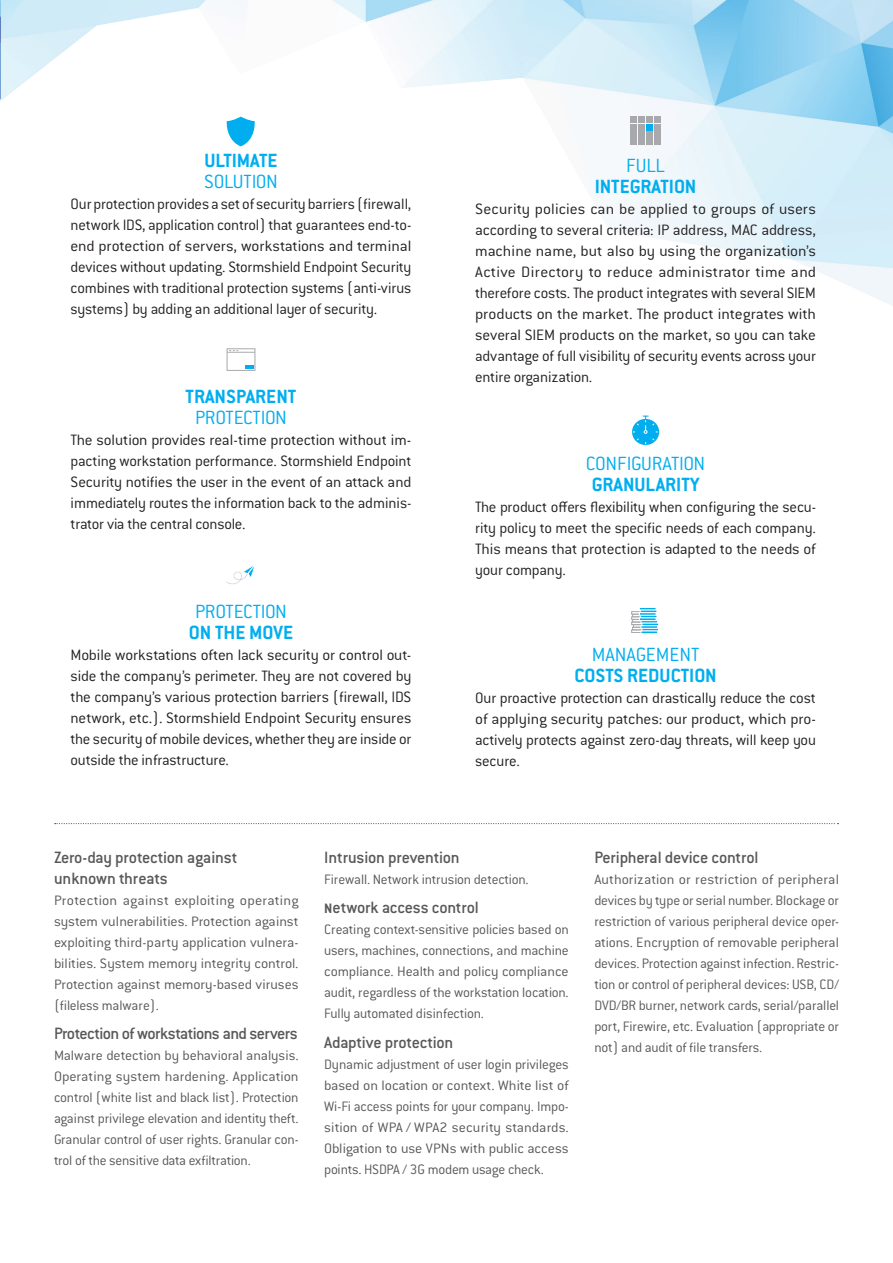
<style>
.page{position:relative;width:893px;height:1263px;background:#fff}
.page>*{position:absolute;margin:0;border:0;box-sizing:border-box;transform-origin:0 0}
.t1{font:700 21px "Conduit ITC Std";color:#00aeef}
.t2{font:300 21px "Conduit ITC Std";letter-spacing:-.01em;color:#00aeef}
.t3{font:500 18px/21px "Conduit ITC Std";letter-spacing:-.015em;color:#57585a}
.t4{font:500 18px "Conduit ITC Std";letter-spacing:-.035em;color:#57585a}
.t5{font:300 16.5px/21px "Conduit ITC Std";letter-spacing:-.015em;color:#231f20;text-align:justify}
.t6{font:300 16.5px/21px "Conduit ITC Std";letter-spacing:-.015em;color:#231f20;text-align:justify;scale:1.05 1}
.t7{font:300 15px/21px "Conduit ITC Std";letter-spacing:-.015em;color:#57585a;text-align:justify;scale:1.05 1}
.t8{font:300 15px/21px "Conduit ITC Std";letter-spacing:-.015em;color:#57585a;text-align:justify}
.t9{font:300 15px/21px "Conduit ITC Std";letter-spacing:-.015em;color:#57585a;text-align:justify;scale:1.04 1}
.s1{font-weight:700;font-size:15px}
</style>
<div class="page">
<img style="left:0;top:0;width:893px;height:371px">
<svg style="left:226px;top:117px;width:30px;height:29px"></svg>
<div style="left:227px;top:348px;width:28px;height:23px;border:1px solid #a8a9ad"></div>
<svg style="left:227px;top:350px;width:28px;height:3px"></svg>
<svg style="left:245px;top:365px;width:8px;height:4px"></svg>
<svg style="left:226px;top:565px;width:28px;height:20px"></svg>
<div style="left:646px;top:117px;width:7px;height:6px;background:#a8a9ad"></div>
<div style="left:638px;top:117px;width:7px;height:6px;background:#a8a9ad"></div>
<div style="left:646px;top:124px;width:7px;height:6px;background:#00aeef"></div>
<div style="left:638px;top:124px;width:7px;height:6px;background:#a8a9ad"></div>
<div style="left:646px;top:131px;width:7px;height:6px;background:#a8a9ad"></div>
<div style="left:638px;top:131px;width:7px;height:6px;background:#a8a9ad"></div>
<svg style="left:631px;top:117px;width:6px;height:28px"></svg>
<div style="left:646px;top:139px;width:7px;height:6px;background:#a8a9ad"></div>
<div style="left:638px;top:139px;width:7px;height:6px;background:#a8a9ad"></div>
<svg style="left:654px;top:117px;width:6px;height:28px"></svg>
<svg style="left:632px;top:415px;width:28px;height:30px"></svg>
<div style="left:631px;top:611px;width:18px;height:3px;border:1px solid #a8a9ad"></div>
<div style="left:642px;top:623px;width:17px;height:3px;border:1px solid #fff"></div>
<div style="left:642px;top:628px;width:17px;height:3px;border:1px solid #fff"></div>
<div style="left:641px;top:631px;width:17px;height:3px;border:1px solid #fff"></div>
<div style="left:639px;top:607px;width:17px;height:3px;border:1px solid #fff"></div>
<div style="left:639px;top:612px;width:17px;height:3px;border:1px solid #fff"></div>
<svg style="left:631px;top:613px;width:27px;height:20px"></svg>
<div style="left:639px;top:618px;width:17px;height:3px;border:1px solid #fff"></div>
<svg style="left:55px;top:823px;width:783px;height:1px"></svg>
<p class="t1" style="left:204px;top:148px;width:75px">ULTIMATE</p>
<p class="t2" style="left:204px;top:169px;width:75px">SOLUTION</p>
<p class="t5" style="left:71px;top:193px;width:342px">Our protection provides a set of security barriers (firewall, network IDS, application control) that guarantees end-to&shy;end protection of servers, workstations and terminal devices without updating. Stormshield Endpoint Security combines with traditional protection systems (anti-virus systems) by adding an additional layer of security.</p>
<p class="t1" style="left:186px;top:384px;width:112px">TRANSPARENT</p>
<p class="t2" style="left:195px;top:405px;width:93px">PROTECTION</p>
<p class="t5" style="left:71px;top:429px;width:342px">The solution provides real-time protection without im&shy;pacting workstation performance. Stormshield Endpoint Security notifies the user in the event of an attack and immediately routes the information back to the adminis&shy;trator via the central console.</p>
<p class="t2" style="left:195px;top:598px;width:93px">PROTECTION</p>
<p class="t1" style="left:189px;top:619px;width:106px">ON THE MOVE</p>
<p class="t5" style="left:71px;top:643px;width:342px">Mobile workstations often lack security or control out&shy;side the company’s perimeter. They are not covered by the company’s various protection barriers (firewall, IDS network, etc.). Stormshield Endpoint Security ensures the security of mobile devices, whether they are inside or outside the infrastructure.</p>
<p class="t2" style="left:626px;top:152px;width:40px">FULL</p>
<p class="t1" style="left:595px;top:173px;width:103px">INTEGRATION</p>
<p class="t6" style="left:475px;top:198px;width:326px">Security policies can be applied to groups of users according to several criteria: IP address, MAC address, machine name, but also by using the organization’s Active Directory to reduce administrator time and therefore costs. The product integrates with several SIEM products on the market. The product integrates with several SIEM products on the market, so you can take advantage of full visibility of security events across your entire organization.</p>
<p class="t2" style="left:586px;top:451px;width:121px">CONFIGURATION</p>
<p class="t1" style="left:592px;top:472px;width:109px">GRANULARITY</p>
<p class="t5" style="left:475px;top:496px;width:342px">The product offers flexibility when configuring the secu&shy;rity policy to meet the specific needs of each company.<br>This means that protection is adapted to the needs of your company.</p>
<p class="t2" style="left:592px;top:641px;width:109px">MANAGEMENT</p>
<p class="t1" style="left:574px;top:662px;width:144px">COSTS REDUCTION</p>
<p class="t5" style="left:475px;top:687px;width:342px">Our proactive protection can drastically reduce the cost of applying security patches: our product, which pro&shy;actively protects against zero-day threats, will keep you secure.</p>
<p class="t3" style="left:54px;top:846px;width:185px">Zero-day protection against unknown threats</p>
<p class="t7" style="left:54px;top:889px;width:235px">Protection against exploiting operating system vulnerabilities. Protection against exploiting third-party application vulnera&shy;bilities. System memory integrity control.<br>Protection against memory-based viruses (fileless malware).</p>
<p class="t4" style="left:54px;top:1023px;width:245px">Protection of workstations and servers</p>
<p class="t9" style="left:54px;top:1045px;width:237px">Malware detection by behavioral analysis.<br>Operating system hardening. Application control (white list and black list). Protection against privilege elevation and identity theft.<br>Granular control of user rights. Granular con&shy;trol of the sensitive data exfiltration.</p>
<p class="t3" style="left:324px;top:846px;width:137px">Intrusion prevention</p>
<p class="t8" style="left:324px;top:868px;width:206px">Firewall. Network intrusion detection.</p>
<p class="t3" style="left:324px;top:897px;width:156px"><span class="s1">N</span>etwork access control</p>
<p class="t8" style="left:324px;top:919px;width:246px">Creating context-sensitive policies based on users, machines, connections, and machine compliance. Health and policy compliance audit, regardless of the workstation location.<br>Fully automated disinfection.</p>
<p class="t3" style="left:324px;top:1031px;width:131px">Adaptive protection</p>
<p class="t8" style="left:324px;top:1053px;width:246px">Dynamic adjustment of user login privileges based on location or context. White list of Wi-Fi access points for your company. Impo&shy;sition of WPA / WPA2 security standards.<br>Obligation to use VPNs with public access points. HSDPA / 3G modem usage check.</p>
<p class="t3" style="left:594px;top:846px;width:166px">Peripheral device control</p>
<p class="t7" style="left:594px;top:868px;width:235px">Authorization or restriction of peripheral devices by type or serial number. Blockage or restriction of various peripheral device oper&shy;ations. Encryption of removable peripheral devices. Protection against infection. Restric&shy;tion or control of peripheral devices: USB, CD/ DVD/BR burner, network cards, serial/parallel port, Firewire, etc. Evaluation (appropriate or not) and audit of file transfers.</p>
</div>
